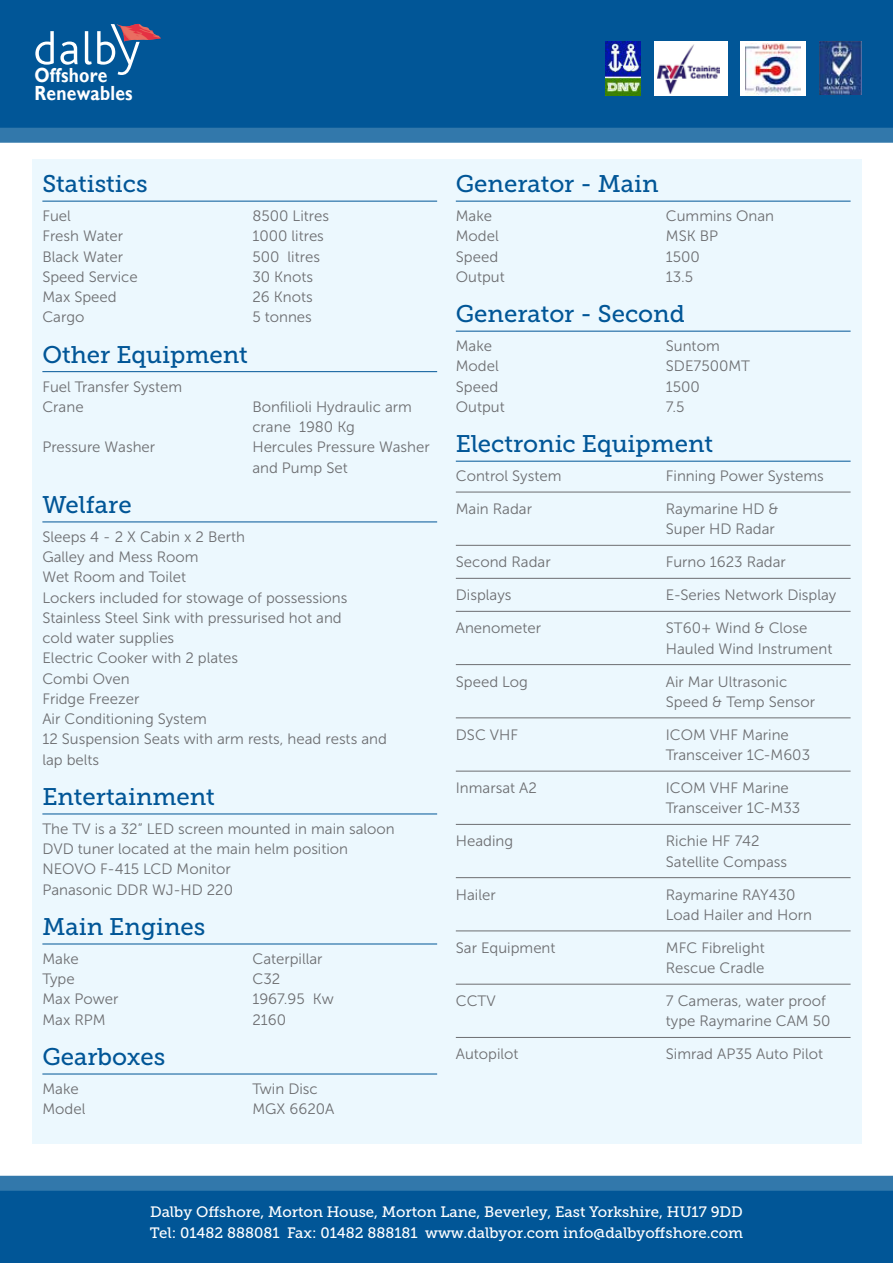
<style>
.page{position:relative;width:893px;height:1263px;background:#fff}
.page>*{position:absolute;margin:0;border:0;box-sizing:border-box;transform-origin:0 0}
.t1{font:24px "Museo Slab 500";color:#015697}
.t2{font:700 20.4px/17.9px "Gill Sans";letter-spacing:.015em;color:#fff;scale:.85 1}
.t3{font:15px/20.2px "Museo Sans 300";color:#6d6e71}
.t4{font:15px/21px "Museo Slab 500";color:#fff}
</style>
<div class="page">
<div style="left:0;top:0;width:893px;height:135px;background:#015697"></div>
<div style="left:0;top:128px;width:893px;height:15px;background:#3278ab"></div>
<svg style="left:35px;top:31px;width:19px;height:34px"></svg>
<svg style="left:60px;top:42px;width:18px;height:23px"></svg>
<svg style="left:85px;top:24px;width:76px;height:51px"></svg>
<img style="left:606px;top:41px;width:35px;height:54px">
<div style="left:654px;top:41px;width:73px;height:54px;background:#fff"></div>
<img style="left:657px;top:44px;width:63px;height:49px">
<div style="left:741px;top:41px;width:65px;height:54px;background:#fff"></div>
<img style="left:746px;top:44px;width:54px;height:51px">
<img style="left:819px;top:41px;width:42px;height:54px">
<div style="left:0;top:1183px;width:893px;height:80px;background:#015697"></div>
<div style="left:0;top:1176px;width:893px;height:15px;background:#3278ab"></div>
<div style="left:32px;top:159px;width:829px;height:985px;background:#ecf8fe"></div>
<hr style="left:42px;top:201px;width:395px;height:1px;background:#015697">
<hr style="left:42px;top:371px;width:395px;height:1px;background:#015697">
<hr style="left:42px;top:521px;width:395px;height:1px;background:#015697">
<hr style="left:42px;top:813px;width:395px;height:1px;background:#015697">
<hr style="left:42px;top:943px;width:395px;height:1px;background:#015697">
<hr style="left:42px;top:1074px;width:395px;height:1px;background:#015697">
<hr style="left:456px;top:201px;width:395px;height:1px;background:#015697">
<hr style="left:456px;top:331px;width:395px;height:1px;background:#015697">
<hr style="left:456px;top:461px;width:395px;height:1px;background:#015697">
<hr style="left:456px;top:492px;width:395px;height:1px;background:#6d6e71">
<hr style="left:456px;top:545px;width:395px;height:1px;background:#6d6e71">
<hr style="left:456px;top:578px;width:395px;height:1px;background:#6d6e71">
<hr style="left:456px;top:611px;width:395px;height:1px;background:#6d6e71">
<hr style="left:456px;top:664px;width:395px;height:1px;background:#6d6e71">
<hr style="left:456px;top:717px;width:395px;height:1px;background:#6d6e71">
<hr style="left:456px;top:771px;width:395px;height:1px;background:#6d6e71">
<hr style="left:456px;top:824px;width:395px;height:1px;background:#6d6e71">
<hr style="left:456px;top:877px;width:395px;height:1px;background:#6d6e71">
<hr style="left:456px;top:930px;width:395px;height:1px;background:#6d6e71">
<hr style="left:456px;top:984px;width:395px;height:1px;background:#6d6e71">
<hr style="left:456px;top:1037px;width:395px;height:1px;background:#6d6e71">
<h2 class="t2" style="left:34px;top:66px;width:117px">Offshore<br>Renewables</h2>
<h1 class="t1" style="left:42px;top:171px;width:107px">Statistics</h1>
<p class="t3" style="left:42px;top:206px;width:30px">Fuel</p>
<p class="t3" style="left:252px;top:206px;width:78px">8500 Litres</p>
<p class="t3" style="left:42px;top:226px;width:82px">Fresh Water</p>
<p class="t3" style="left:252px;top:226px;width:73px">1000 litres</p>
<p class="t3" style="left:42px;top:246px;width:82px">Black Water</p>
<p class="t3" style="left:252px;top:246px;width:69px">500 litres</p>
<p class="t3" style="left:42px;top:267px;width:97px">Speed Service</p>
<p class="t3" style="left:252px;top:267px;width:62px">30 Knots</p>
<p class="t3" style="left:42px;top:287px;width:76px">Max Speed</p>
<p class="t3" style="left:252px;top:287px;width:62px">26 Knots</p>
<p class="t3" style="left:42px;top:307px;width:44px">Cargo</p>
<p class="t3" style="left:252px;top:307px;width:61px">5 tonnes</p>
<h1 class="t1" style="left:42px;top:341px;width:207px">Other Equipment</h1>
<p class="t3" style="left:42px;top:376px;width:141px">Fuel Transfer System<br>Crane</p>
<p class="t3" style="left:252px;top:397px;width:161px">Bonfilioli Hydraulic arm crane 1980 Kg</p>
<p class="t3" style="left:42px;top:437px;width:114px">Pressure Washer</p>
<p class="t3" style="left:252px;top:437px;width:179px">Hercules Pressure Washer and Pump Set</p>
<h1 class="t1" style="left:42px;top:491px;width:91px">Welfare</h1>
<p class="t3" style="left:42px;top:527px;width:346px">Sleeps 4 - 2 X Cabin x 2 Berth<br>Galley and Mess Room<br>Wet Room and Toilet<br>Lockers included for stowage of possessions<br>Stainless Steel Sink with pressurised hot and<br>cold water supplies<br>Electric Cooker with 2 plates<br>Combi Oven<br>Fridge Freezer<br>Air Conditioning System<br>12 Suspension Seats with arm rests, head rests and lap belts</p>
<h1 class="t1" style="left:42px;top:783px;width:174px">Entertainment</h1>
<p class="t3" style="left:42px;top:819px;width:354px">The TV is a 32” LED screen mounted in main saloon DVD tuner located at the main helm position NEOVO F-415 LCD Monitor<br>Panasonic DDR WJ-HD 220</p>
<h1 class="t1" style="left:42px;top:913px;width:165px">Main Engines</h1>
<p class="t3" style="left:42px;top:949px;width:38px">Make</p>
<p class="t3" style="left:252px;top:949px;width:72px">Caterpillar</p>
<p class="t3" style="left:42px;top:969px;width:34px">Type</p>
<p class="t3" style="left:252px;top:969px;width:29px">C32</p>
<p class="t3" style="left:42px;top:989px;width:77px">Max Power</p>
<p class="t3" style="left:252px;top:989px;width:83px">1967.95 Kw</p>
<p class="t3" style="left:42px;top:1009px;width:65px">Max RPM</p>
<p class="t3" style="left:252px;top:1009px;width:35px">2160</p>
<h1 class="t1" style="left:42px;top:1043px;width:124px">Gearboxes</h1>
<p class="t3" style="left:42px;top:1079px;width:38px">Make</p>
<p class="t3" style="left:252px;top:1079px;width:67px">Twin Disc</p>
<p class="t3" style="left:42px;top:1099px;width:44px">Model</p>
<p class="t3" style="left:252px;top:1099px;width:84px">MGX 6620A</p>
<h1 class="t1" style="left:456px;top:171px;width:204px">Generator - Main</h1>
<p class="t3" style="left:456px;top:206px;width:38px">Make</p>
<p class="t3" style="left:666px;top:206px;width:110px">Cummins Onan</p>
<p class="t3" style="left:456px;top:226px;width:44px">Model</p>
<p class="t3" style="left:666px;top:226px;width:54px">MSK BP</p>
<p class="t3" style="left:456px;top:246px;width:44px">Speed</p>
<p class="t3" style="left:666px;top:246px;width:36px">1500</p>
<p class="t3" style="left:456px;top:267px;width:50px">Output</p>
<p class="t3" style="left:666px;top:267px;width:29px">13.5</p>
<h1 class="t1" style="left:456px;top:301px;width:231px">Generator - Second</h1>
<p class="t3" style="left:456px;top:336px;width:38px">Make</p>
<p class="t3" style="left:666px;top:336px;width:55px">Suntom</p>
<p class="t3" style="left:456px;top:356px;width:44px">Model</p>
<p class="t3" style="left:666px;top:356px;width:86px">SDE7500MT</p>
<p class="t3" style="left:456px;top:376px;width:44px">Speed</p>
<p class="t3" style="left:666px;top:376px;width:36px">1500</p>
<p class="t3" style="left:456px;top:397px;width:50px">Output</p>
<p class="t3" style="left:666px;top:397px;width:20px">7.5</p>
<h1 class="t1" style="left:456px;top:431px;width:259px">Electronic Equipment</h1>
<p class="t3" style="left:456px;top:466px;width:107px">Control System</p>
<p class="t3" style="left:666px;top:466px;width:159px">Finning Power Systems</p>
<p class="t3" style="left:456px;top:499px;width:78px">Main Radar</p>
<p class="t3" style="left:666px;top:499px;width:114px">Raymarine HD &amp;<br>Super HD Radar</p>
<p class="t3" style="left:456px;top:552px;width:96px">Second Radar</p>
<p class="t3" style="left:666px;top:552px;width:122px">Furno 1623 Radar</p>
<p class="t3" style="left:456px;top:585px;width:57px">Displays</p>
<p class="t3" style="left:666px;top:585px;width:172px">E-Series Network Display</p>
<p class="t3" style="left:456px;top:618px;width:87px">Anenometer</p>
<p class="t3" style="left:666px;top:618px;width:168px">ST60+ Wind &amp; Close<br>Hauled Wind Instrument</p>
<p class="t3" style="left:456px;top:671px;width:74px">Speed Log</p>
<p class="t3" style="left:666px;top:671px;width:151px">Air Mar Ultrasonic<br>Speed &amp; Temp Sensor</p>
<p class="t3" style="left:456px;top:725px;width:64px">DSC VHF</p>
<p class="t3" style="left:666px;top:725px;width:146px">ICOM VHF Marine<br>Transceiver 1C-M603</p>
<p class="t3" style="left:456px;top:778px;width:83px">Inmarsat A2</p>
<p class="t3" style="left:666px;top:778px;width:136px">ICOM VHF Marine<br>Transceiver 1C-M33</p>
<p class="t3" style="left:456px;top:831px;width:59px">Heading</p>
<p class="t3" style="left:666px;top:831px;width:123px">Richie HF 742<br>Satellite Compass</p>
<p class="t3" style="left:456px;top:884px;width:41px">Hailer</p>
<p class="t3" style="left:666px;top:884px;width:148px">Raymarine RAY430<br>Load Hailer and Horn</p>
<p class="t3" style="left:456px;top:938px;width:101px">Sar Equipment</p>
<p class="t3" style="left:666px;top:938px;width:100px">MFC Fibrelight<br>Rescue Cradle</p>
<p class="t3" style="left:456px;top:991px;width:42px">CCTV</p>
<p class="t3" style="left:666px;top:991px;width:166px">7 Cameras, water proof type Raymarine CAM 50</p>
<p class="t3" style="left:456px;top:1044px;width:64px">Autopilot</p>
<p class="t3" style="left:666px;top:1044px;width:159px">Simrad AP35 Auto Pilot</p>
<p class="t4" style="left:150px;top:1201px;width:595px">Dalby Offshore, Morton House, Morton Lane, Beverley, East Yorkshire, HU17 9DD<br>Tel: 01482 888081 Fax: 01482 888181 www.dalbyor.com info@dalbyoffshore.com</p>
</div>
